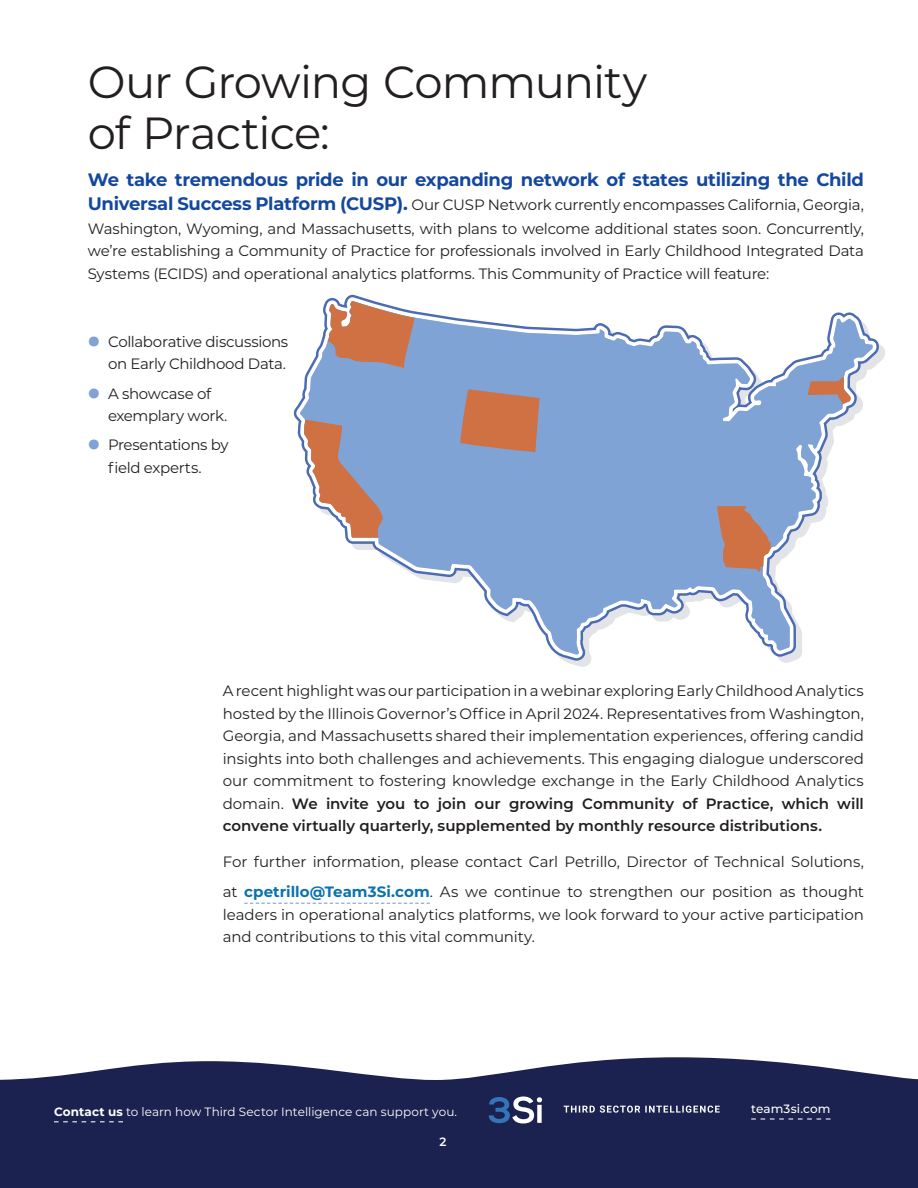
<style>
.page{position:relative;width:918px;height:1188px;background:#fff}
.page>*{position:absolute;margin:0;border:0;box-sizing:border-box;transform-origin:0 0}
.t1{font:45px/51px "Montserrat";letter-spacing:-.02em;color:#231f20}
.t2{font:700 18px "Montserrat";letter-spacing:-.015em;color:#14489f}
.t3{font:15px/22.5px "Montserrat";letter-spacing:-.01em;color:#231f20}
.t4{font:12px "Montserrat";letter-spacing:.005em;color:#fff}
.t5{font:500 12px "Montserrat";letter-spacing:.005em;color:#fff}
.t6{font:600 12px "Montserrat";color:#fff}
.s1{font-weight:700;font-size:18px;color:#14489f}
.s2{font-weight:900;font-size:30px;color:#80a3d5}
.s3{font-weight:600}
.s4{font-weight:700;color:#0c72ae}
.s5{font-weight:700}
</style>
<div class="page">
<svg style="left:0;top:1057px;width:918px;height:131px;background:#2e345e"></svg>
<svg style="left:54px;top:1121px;width:69px;height:1px"></svg>
<svg style="left:751px;top:1118px;width:80px;height:2px"></svg>
<svg style="left:564px;top:1106px;width:156px;height:7px"></svg>
<svg style="left:489px;top:1096px;width:53px;height:27px"></svg>
<svg style="left:244px;top:903px;width:186px;height:1px"></svg>
<svg style="left:296px;top:297px;width:580px;height:361px;fill:#80a3d5"></svg>
<svg style="left:304px;top:419px;width:79px;height:119px"></svg>
<svg style="left:327px;top:300px;width:87px;height:68px;background:#c48b76"></svg>
<svg style="left:460px;top:389px;width:79px;height:63px;background:#c07a5d"></svg>
<svg style="left:808px;top:377px;width:43px;height:28px"></svg>
<svg style="left:717px;top:506px;width:55px;height:66px;background:#b88372"></svg>
<p class="t1" style="left:88px;top:55px;width:561px">Our Growing Community of Practice:</p>
<p class="t2" style="left:88px;top:167px;width:778px">We take tremendous pride in our expanding network of states utilizing the Child</p>
<p class="t3" style="left:88px;top:192px;width:778px;line-height:24px"><span class="s1">Universal Success Platform (CUSP).</span> Our CUSP Network currently encompasses California, Georgia,<br>Washington, Wyoming, and Massachusetts, with plans to welcome additional states soon. Concurrently,</p>
<p class="t3" style="left:88px;top:239px;width:778px">we’re establishing a Community of Practice for professionals involved in Early Childhood Integrated Data<br>Systems (ECIDS) and operational analytics platforms. This Community of Practice will feature:</p>
<p class="t3" style="left:88px;top:330px;width:202px;text-align:right"><span class="s2">•</span> Collaborative discussions on Early Childhood Data.</p>
<p class="t3" style="left:108px;top:382px;width:121px;text-indent:-20px"><span class="s2">•</span> A showcase of exemplary work.</p>
<p class="t3" style="left:88px;top:433px;width:143px;text-align:center"><span class="s2">•</span> Presentations by field experts.</p>
<p class="t3" style="left:223px;top:679px;width:643px;text-align:justify">A recent highlight was our participation in a webinar exploring Early Childhood Analytics hosted by the Illinois Governor’s Office in April 2024. Representatives from Washington, Georgia, and Massachusetts shared their implementation experiences, offering candid insights into both challenges and achievements. This engaging dialogue underscored our commitment to fostering knowledge exchange in the Early Childhood Analytics domain. <span class="s3">We invite you to join our growing Community of Practice, which will convene virtually quarterly, supplemented by monthly resource distributions.</span></p>
<p class="t3" style="left:223px;top:847px;width:643px;line-height:29.8px">For further information, please contact Carl Petrillo, Director of Technical Solutions, at <span class="s4">cpetrillo@Team3Si.com</span>. As we continue to strengthen our position as thought</p>
<p class="t3" style="left:223px;top:903px;width:643px">leaders in operational analytics platforms, we look forward to your active participation and contributions to this vital community.</p>
<p class="t4" style="left:54px;top:1103px;width:405px"><span class="s5">Contact us</span> to learn how Third Sector Intelligence can support you.</p>
<p class="t5" style="left:751px;top:1100px;width:81px">team3si.com</p>
<p class="t6" style="left:439px;top:1133px;width:8px">2</p>
</div>
